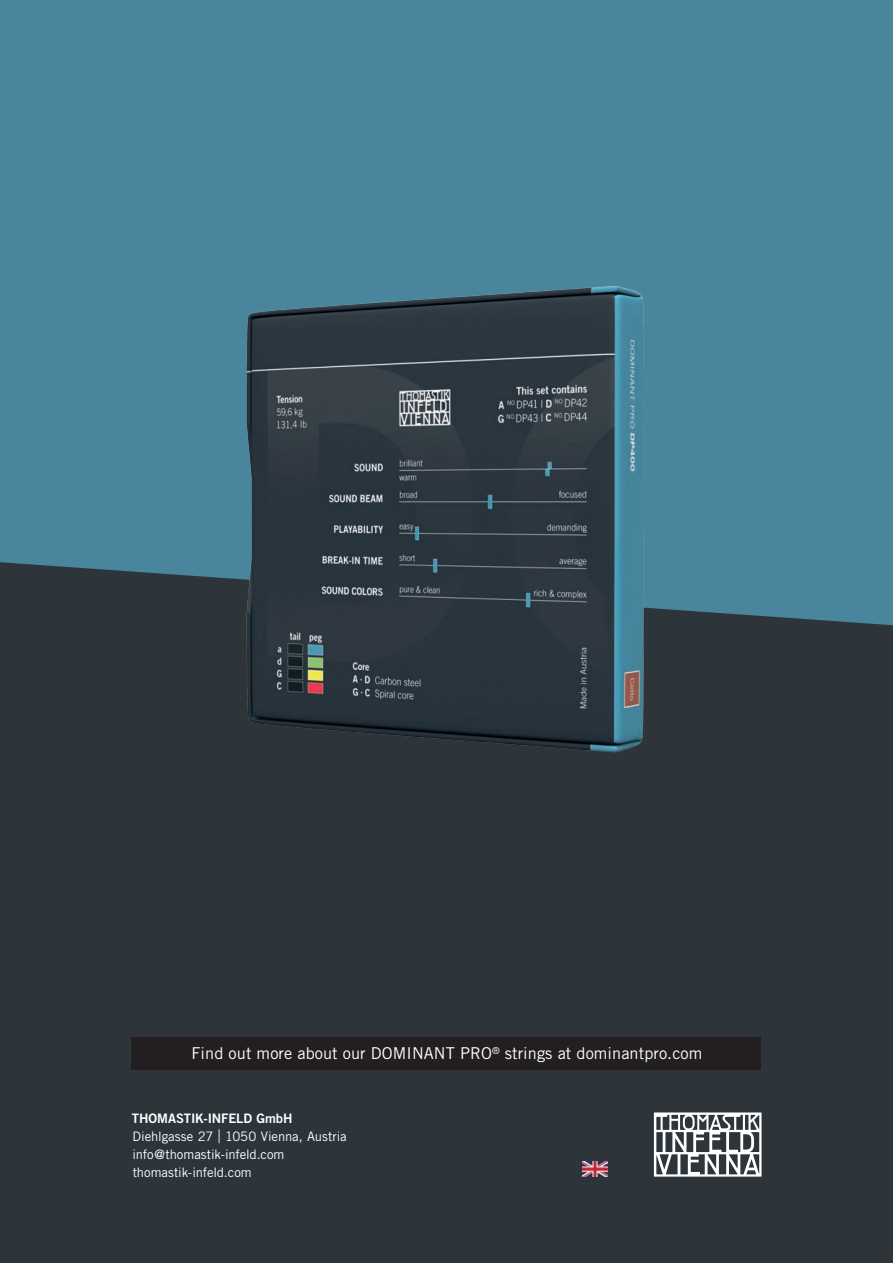
<style>
.page{position:relative;width:893px;height:1263px;background:#49869d}
.page>*{position:absolute;margin:0;border:0;box-sizing:border-box;transform-origin:0 0}
.t1{font:16.35px "Trade Gothic";letter-spacing:.005em;color:#fff}
.t2{font:13.05px/17.9px "Trade Gothic";letter-spacing:-.01em;color:#fff}
.t3{font:13.05px "Trade Gothic Bold Two";letter-spacing:-.005em;color:#fff}
.s1{font-size:18.75px}
</style>
<div class="page">
<div style="left:0;top:562px;width:893px;height:701px;background:#2d353a"></div>
<div style="left:132px;top:1037px;width:629px;height:32px;background:#231f20"></div>
<img style="left:148px;top:286px;width:588px;height:539px">
<svg style="left:654px;top:1112px;width:107px;height:64px;background:#8b8f92"></svg>
<img style="left:582px;top:1161px;width:26px;height:15px">
<p class="t1" style="left:191px;top:1044px;width:512px">Find out more about our DOMINANT PRO<sup>®</sup> strings at dominantpro.com</p>
<p class="t3" style="left:132px;top:1110px;width:162px">THOMASTIK-INFELD GmbH</p>
<p class="t2" style="left:132px;top:1127px;width:216px">Diehlgasse 27 <span class="s1">|</span> 1050 Vienna, Austria info@thomastik-infeld.com thomastik-infeld.com</p>
</div>
